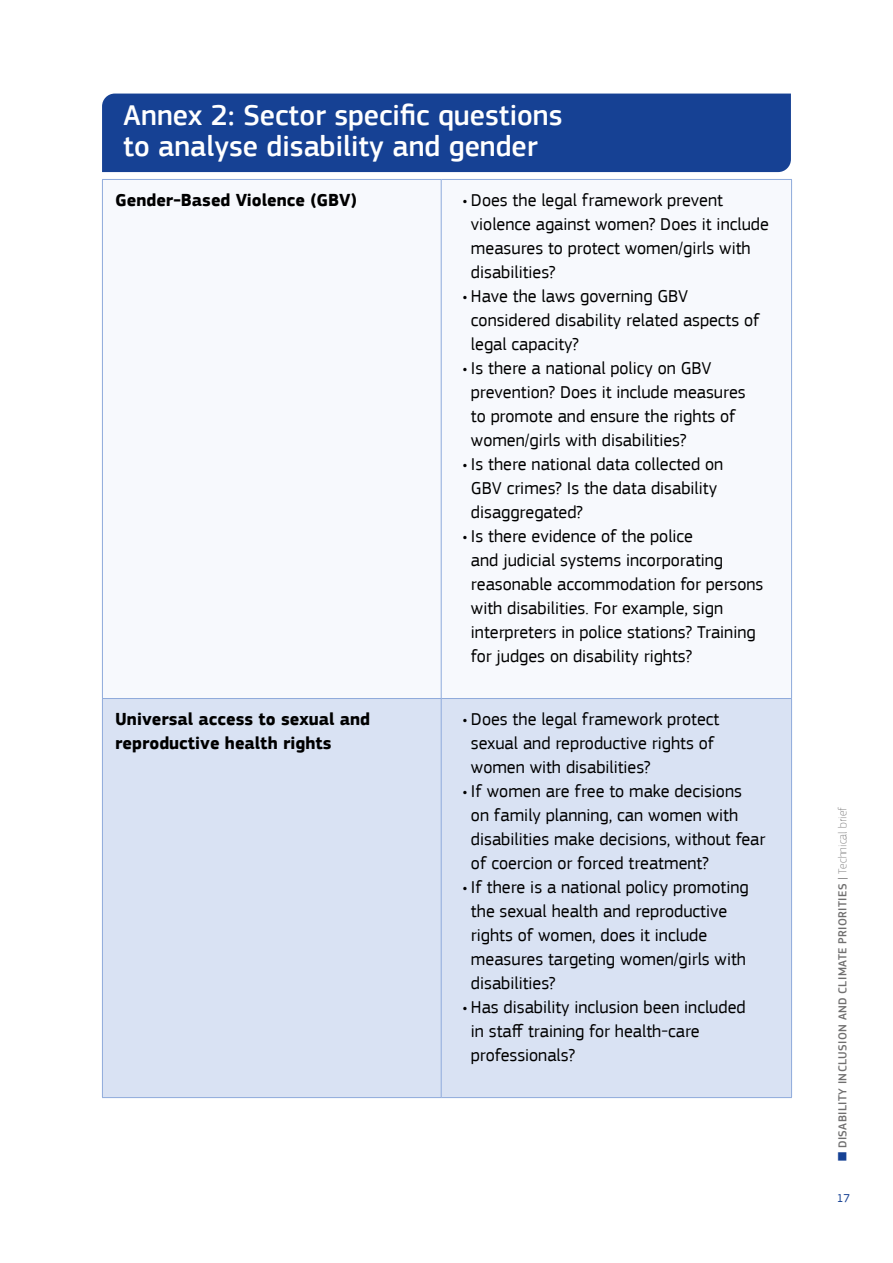
<style>
.page{position:relative;width:893px;height:1263px;background:#fff}
.page>*{position:absolute;margin:0;border:0;box-sizing:border-box;transform-origin:0 0}
.Heading_1_NO_NUMBER{font:500 30px/31.5px "EC Square Sans Pro";color:#fff}
.Table_BODY_BULLETS{font:18px/24px "EC Square Sans Pro";color:#000}
.Table_BODY_BOLD{font:700 18px/24px "EC Square Sans Pro";color:#000}
.t1{font:500 12px "EC Square Sans Pro";letter-spacing:.03em;color:#706f6f}
.t2{font:12px "EC Square Sans Pro";color:#164194}
.s1{color:#164194}
.s2{font-weight:400}
.s3{font-weight:100}
</style>
<div class="page">
<div style="left:102px;top:94px;width:689px;height:78px;background:#164194"></div>
<div style="left:103px;top:699px;width:688px;height:398px;background:#d9e2f3"></div>
<hr style="left:102px;top:179px;width:339px;height:1px;background:#8eaadb">
<hr style="left:102px;top:180px;width:1px;height:518px;background:#8eaadb">
<hr style="left:441px;top:179px;width:351px;height:1px;background:#8eaadb">
<hr style="left:441px;top:180px;width:1px;height:518px;background:#8eaadb">
<hr style="left:791px;top:180px;width:1px;height:518px;background:#8eaadb">
<hr style="left:102px;top:698px;width:339px;height:1px;background:#8eaadb">
<hr style="left:102px;top:699px;width:1px;height:398px;background:#8eaadb">
<hr style="left:441px;top:698px;width:351px;height:1px;background:#8eaadb">
<hr style="left:441px;top:699px;width:1px;height:398px;background:#8eaadb">
<hr style="left:791px;top:699px;width:1px;height:398px;background:#8eaadb">
<hr style="left:102px;top:1097px;width:339px;height:1px;background:#8eaadb">
<hr style="left:441px;top:1097px;width:351px;height:1px;background:#8eaadb">
<h1 class="Heading_1_NO_NUMBER" style="left:123px;top:100px;width:441px">Annex 2: Sector specific questions to analyse disability and gender</h1>
<p class="Table_BODY_BOLD" style="left:115px;top:188px;width:243px">Gender-Based Violence (GBV)</p>
<p class="Table_BODY_BULLETS" style="left:471px;top:188px;width:299px;text-indent:-9px">• Does the legal framework prevent violence against women? Does it include measures to protect women/girls with disabilities?</p>
<p class="Table_BODY_BULLETS" style="left:471px;top:284px;width:290px;text-indent:-9px">• Have the laws governing GBV considered disability related aspects of legal capacity?</p>
<p class="Table_BODY_BULLETS" style="left:471px;top:356px;width:276px;text-indent:-9px">• Is there a national policy on GBV prevention? Does it include measures to promote and ensure the rights of women/girls with disabilities?</p>
<p class="Table_BODY_BULLETS" style="left:471px;top:452px;width:254px;text-indent:-9px">• Is there national data collected on<br>GBV crimes? Is the data disability disaggregated?</p>
<p class="Table_BODY_BULLETS" style="left:471px;top:524px;width:294px;text-indent:-9px">• Is there evidence of the police<br>and judicial systems incorporating reasonable accommodation for persons with disabilities. For example, sign interpreters in police stations? Training for judges on disability rights?</p>
<p class="Table_BODY_BOLD" style="left:115px;top:707px;width:256px">Universal access to sexual and reproductive health rights</p>
<p class="Table_BODY_BULLETS" style="left:471px;top:707px;width:250px;text-indent:-9px">• Does the legal framework protect sexual and reproductive rights of women with disabilities?</p>
<p class="Table_BODY_BULLETS" style="left:471px;top:779px;width:296px;text-indent:-9px">• If women are free to make decisions<br>on family planning, can women with disabilities make decisions, without fear of coercion or forced treatment?</p>
<p class="Table_BODY_BULLETS" style="left:471px;top:875px;width:279px;text-indent:-9px">• If there is a national policy promoting the sexual health and reproductive rights of women, does it include measures targeting women/girls with disabilities?</p>
<p class="Table_BODY_BULLETS" style="left:471px;top:995px;width:276px;text-indent:-9px">• Has disability inclusion been included in staff training for health-care professionals?</p>
<p class="t1" style="left:835px;top:1161px;width:356px;rotate:-90deg"><span class="s1">■</span> DISABILITY INCLUSION AND CLIMATE PRIORITIES <span class="s2">|</span> <span class="s3">Technical brief</span></p>
<p class="t2" style="left:837px;top:1191px;width:15px">17</p>
</div>
